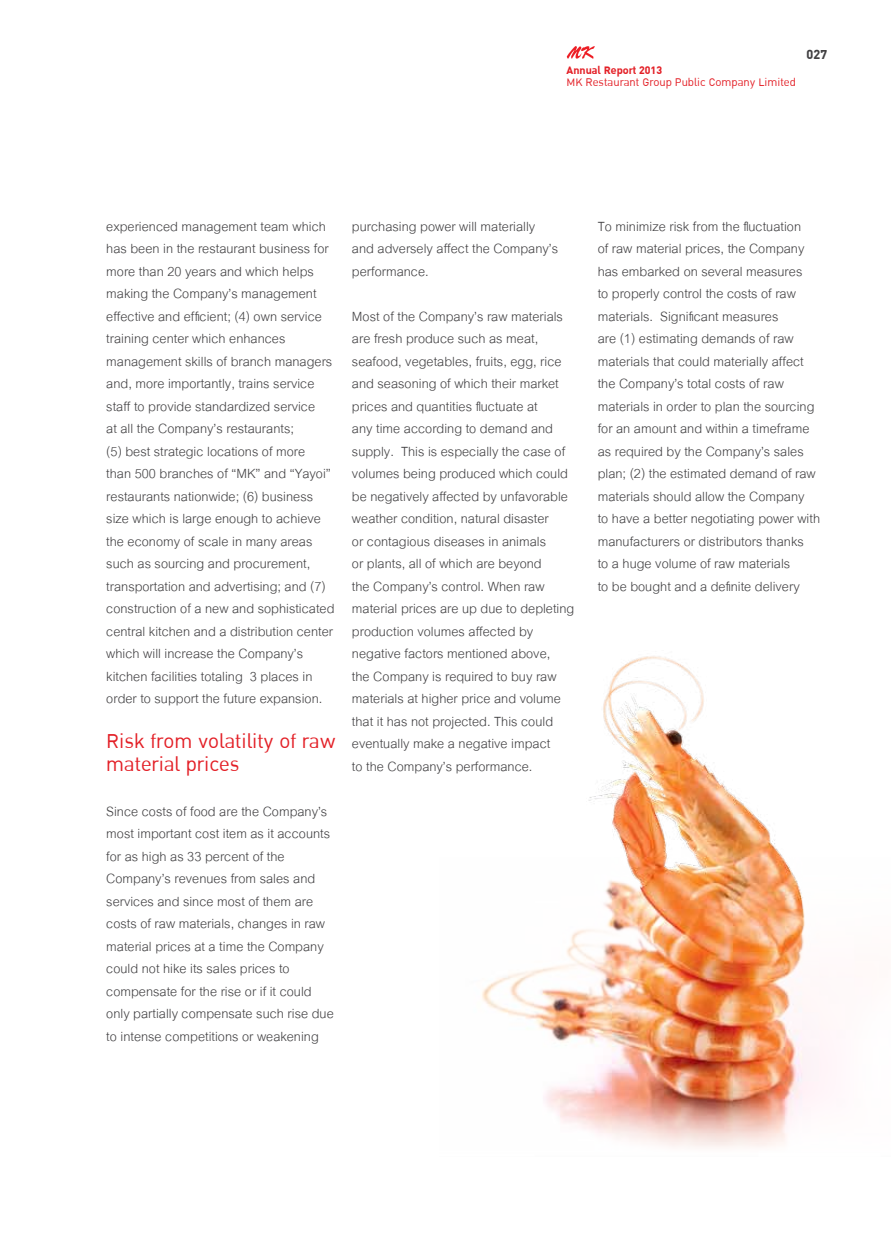
<style>
.page{position:relative;width:891px;height:1242px;background:#fff}
.page>*{position:absolute;margin:0;border:0;box-sizing:border-box;transform-origin:0 0}
.t1{font:27px/22.5px "DB Ozone X";color:#e31f26}
.t2{font:19.5px/22.5px "UPC Cordia";color:#414042}
.t3{font:700 18px "DB Ozone X";color:#414042}
.t4{font:15px "DB Ozone X";color:#e31f26}
.t5{font:700 15px "DB Ozone X";color:#e31f26}
</style>
<div class="page">
<img style="left:482px;top:656px;width:346px;height:492px">
<svg style="left:567px;top:46px;width:28px;height:13px"></svg>
<p class="t5" style="left:567px;top:61px;width:97px">Annual Report 2013</p>
<p class="t4" style="left:567px;top:74px;width:231px">MK Restaurant Group Public Company Limited</p>
<p class="t3" style="left:807px;top:44px;width:22px">027</p>
<p class="t2" style="left:106px;top:214px;width:230px">experienced management team which has been in the restaurant business for more than 20 years and which helps making the Company’s management effective and efficient; (4) own service training center which enhances management skills of branch managers and, more importantly, trains service staff to provide standardized service<br>at all the Company’s restaurants;<br>(5) best strategic locations of more than 500 branches of “MK” and “Yayoi” restaurants nationwide; (6) business size which is large enough to achieve the economy of scale in many areas such as sourcing and procurement, transportation and advertising; and (7) construction of a new and sophisticated central kitchen and a distribution center which will increase the Company’s kitchen facilities totaling 3 places in order to support the future expansion.</p>
<h1 class="t1" style="left:106px;top:730px;width:231px">Risk from volatility of raw material prices</h1>
<p class="t2" style="left:106px;top:799px;width:229px">Since costs of food are the Company’s most important cost item as it accounts for as high as 33 percent of the Company’s revenues from sales and services and since most of them are costs of raw materials, changes in raw material prices at a time the Company could not hike its sales prices to compensate for the rise or if it could only partially compensate such rise due to intense competitions or weakening</p>
<p class="t2" style="left:352px;top:214px;width:208px">purchasing power will materially and adversely affect the Company’s performance.</p>
<p class="t2" style="left:352px;top:304px;width:224px">Most of the Company’s raw materials are fresh produce such as meat, seafood, vegetables, fruits, egg, rice and seasoning of which their market prices and quantities fluctuate at<br>any time according to demand and supply. This is especially the case of volumes being produced which could be negatively affected by unfavorable weather condition, natural disaster<br>or contagious diseases in animals<br>or plants, all of which are beyond<br>the Company’s control. When raw material prices are up due to depleting production volumes affected by negative factors mentioned above,<br>the Company is required to buy raw materials at higher price and volume that it has not projected. This could eventually make a negative impact<br>to the Company’s performance.</p>
<p class="t2" style="left:598px;top:214px;width:224px">To minimize risk from the fluctuation<br>of raw material prices, the Company has embarked on several measures<br>to properly control the costs of raw materials. Significant measures<br>are (1) estimating demands of raw materials that could materially affect the Company’s total costs of raw materials in order to plan the sourcing for an amount and within a timeframe as required by the Company’s sales plan; (2) the estimated demand of raw materials should allow the Company<br>to have a better negotiating power with manufacturers or distributors thanks<br>to a huge volume of raw materials<br>to be bought and a definite delivery</p>
</div>
